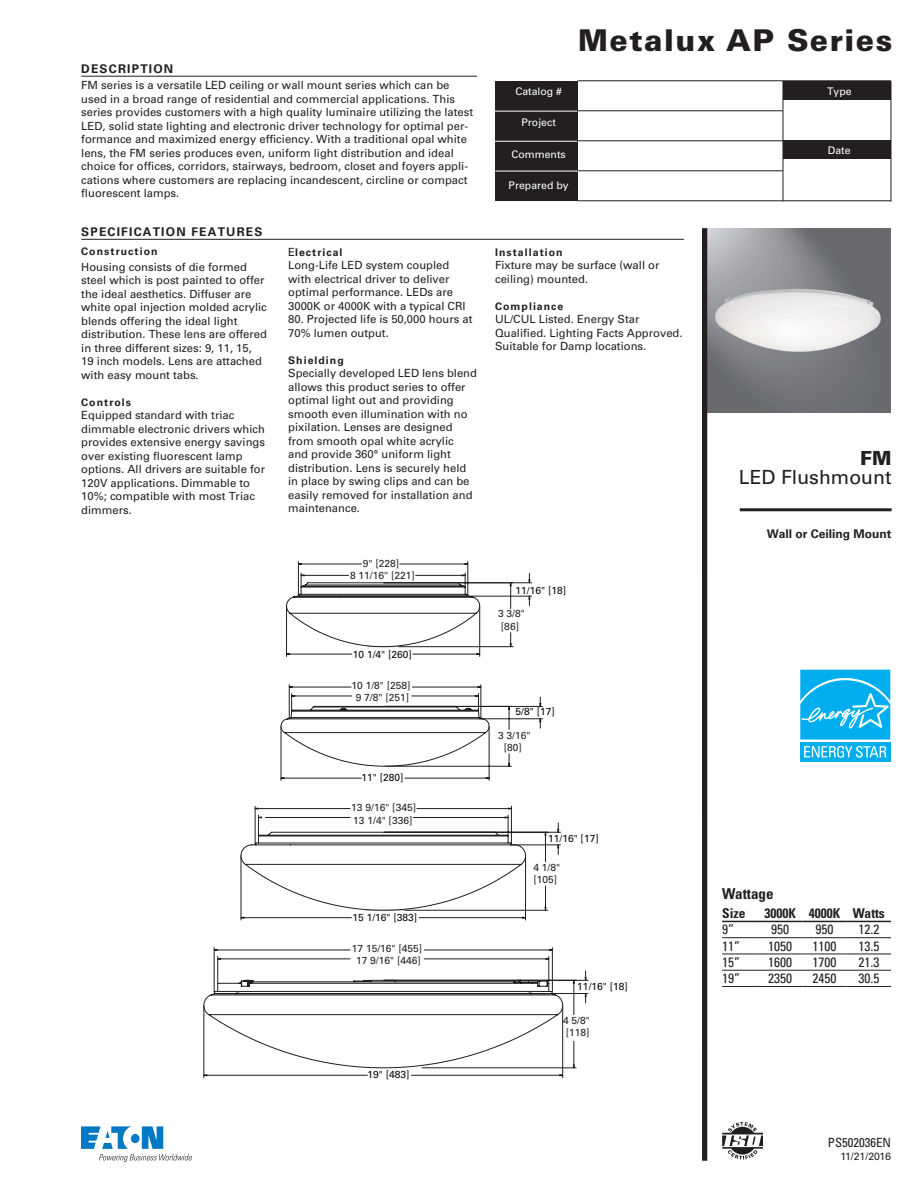
<style>
.page{position:relative;width:918px;height:1188px;background:#fff}
.page>*{position:absolute;margin:0;border:0;box-sizing:border-box;transform-origin:0 0}
.t1{font:900 30px "Univers LT Std";letter-spacing:.05em;color:#231f20}
.t2{font:19.5px "Univers LT Std";color:#231f20}
.t3{font:900 19.5px "Univers LT Std";color:#231f20}
.t4{font:700 condensed 15px "Univers LT Std";color:#231f20}
.t5{font:condensed 13.5px "Univers LT Std";color:#231f20}
.t6{font:700 condensed 13.5px "Univers LT Std";color:#231f20}
.t7{font:condensed 12.75px "Univers LT Std";color:#231f20}
.t8{font:700 12px "Univers LT Std";letter-spacing:.1em;color:#231f20}
.t9{font:700 12px "Univers LT Std";color:#231f20}
.t10{font:11.25px/13.5px "Univers LT Std";color:#231f20}
.t11{font:700 10.5px "Univers LT Std";letter-spacing:.1em;color:#231f20}
.t12{font:10.5px "Univers LT Std";color:#fff}
.t13{font:10.5px "Univers LT Std";letter-spacing:-.015em;color:#231f20}
.t14{font:10.2px/12.3px "Univers LT Std";color:#201d1e}
.t15{font:10.2px "Univers LT Std";color:#040503}
.s1{font-weight:400;font-size:11.25px}
</style>
<div class="page">
<hr style="left:81px;top:239px;width:603px;height:1px;background:#231f20">
<img style="left:707px;top:228px;width:184px;height:185px">
<div style="left:702px;top:228px;width:5px;height:933px;background:#231f20"></div>
<svg style="left:800px;top:669px;width:91px;height:1px"></svg>
<svg style="left:800px;top:670px;width:91px;height:92px;background:#2bbbf1"></svg>
<svg style="left:81px;top:1126px;width:111px;height:36px"></svg>
<hr style="left:578px;top:80px;width:313px;height:1px;background:#231f20">
<hr style="left:578px;top:110px;width:205px;height:1px;background:#231f20">
<hr style="left:578px;top:140px;width:205px;height:1px;background:#231f20">
<hr style="left:578px;top:170px;width:205px;height:1px;background:#231f20">
<hr style="left:578px;top:200px;width:313px;height:1px;background:#231f20">
<div style="left:495px;top:81px;width:83px;height:120px;background:#231f20"></div>
<div style="left:784px;top:81px;width:107px;height:19px;background:#231f20"></div>
<div style="left:783px;top:140px;width:108px;height:19px;background:#231f20"></div>
<hr style="left:783px;top:81px;width:1px;height:120px;background:#231f20">
<hr style="left:891px;top:81px;width:1px;height:121px;background:#231f20">
<hr style="left:495px;top:111px;width:82px;height:1px;background:#fff">
<hr style="left:495px;top:141px;width:82px;height:1px;background:#fff">
<hr style="left:495px;top:171px;width:83px;height:1px;background:#fff">
<hr style="left:740px;top:508px;width:152px;height:3px;background:#231f20">
<hr style="left:722px;top:921px;width:36px;height:1px;background:#231f20">
<hr style="left:758px;top:921px;width:44px;height:1px;background:#231f20">
<hr style="left:802px;top:921px;width:45px;height:1px;background:#231f20">
<hr style="left:847px;top:921px;width:44px;height:1px;background:#231f20">
<hr style="left:722px;top:937px;width:36px;height:1px;background:#231f20">
<hr style="left:758px;top:937px;width:44px;height:1px;background:#231f20">
<hr style="left:802px;top:937px;width:45px;height:1px;background:#231f20">
<hr style="left:847px;top:937px;width:44px;height:1px;background:#231f20">
<hr style="left:722px;top:954px;width:36px;height:1px;background:#231f20">
<hr style="left:758px;top:954px;width:44px;height:1px;background:#231f20">
<hr style="left:802px;top:954px;width:45px;height:1px;background:#231f20">
<hr style="left:847px;top:954px;width:44px;height:1px;background:#231f20">
<hr style="left:722px;top:970px;width:36px;height:1px;background:#231f20">
<hr style="left:758px;top:970px;width:44px;height:1px;background:#231f20">
<hr style="left:802px;top:970px;width:45px;height:1px;background:#231f20">
<hr style="left:847px;top:970px;width:44px;height:1px;background:#231f20">
<hr style="left:722px;top:986px;width:36px;height:1px;background:#231f20">
<hr style="left:758px;top:986px;width:44px;height:1px;background:#231f20">
<hr style="left:802px;top:986px;width:45px;height:1px;background:#231f20">
<hr style="left:847px;top:986px;width:44px;height:1px;background:#231f20">
<hr style="left:204px;top:1006px;width:1px;height:72px;background:#201d1e">
<hr style="left:562px;top:1006px;width:1px;height:72px;background:#201d1e">
<hr style="left:422px;top:1068px;width:154px;height:1px;background:#201d1e">
<hr style="left:384px;top:980px;width:204px;height:1px;background:#201d1e">
<hr style="left:551px;top:993px;width:37px;height:1px;background:#201d1e">
<hr style="left:298px;top:562px;width:1px;height:32px;background:#201d1e">
<hr style="left:468px;top:562px;width:1px;height:32px;background:#201d1e">
<svg style="left:204px;top:947px;width:359px;height:129px"></svg>
<svg style="left:214px;top:564px;width:372px;height:504px"></svg>
<svg style="left:203px;top:957px;width:360px;height:111px"></svg>
<svg style="left:286px;top:573px;width:194px;height:74px"></svg>
<svg style="left:281px;top:694px;width:208px;height:72px"></svg>
<svg style="left:241px;top:815px;width:285px;height:95px"></svg>
<hr style="left:81px;top:76px;width:396px;height:1px;background:#231f20">
<svg style="left:722px;top:1122px;width:41px;height:38px"></svg>
<p class="t8" style="left:81px;top:62px;width:94px">DESCRIPTION</p>
<p class="t10" style="left:81px;top:78px;width:393px">FM series is a versatile LED ceiling or wall mount series which can be used in a broad range of residential and commercial applications. This series provides customers with a high quality luminaire utilizing the latest LED, solid state lighting and electronic driver technology for optimal per&shy;formance and maximized energy efficiency. With a traditional opal white lens, the FM series produces even, uniform light distribution and ideal choice for offices, corridors, stairways, bedroom, closet and foyers appli&shy;cations where customers are replacing incandescent, circline or compact fluorescent lamps.</p>
<p class="t8" style="left:81px;top:225px;width:183px">SPECIFICATION FEATURES</p>
<p class="t11" style="left:81px;top:245px;width:78px">Construction</p>
<p class="t10" style="left:81px;top:260px;width:187px">Housing consists of die formed steel which is post painted to offer the ideal aesthetics. Diffuser are white opal injection molded acrylic blends offering the ideal light distribution. These lens are offered in three different sizes: 9, 11, 15, 19 inch models. Lens are attached with easy mount tabs.</p>
<p class="t11" style="left:81px;top:396px;width:51px">Controls</p>
<p class="t10" style="left:81px;top:409px;width:185px">Equipped standard with triac dimmable electronic drivers which provides extensive energy savings over existing fluorescent lamp options. All drivers are suitable for<br>120V applications. Dimmable to<br>10%; compatible with most Triac dimmers.</p>
<p class="t11" style="left:288px;top:246px;width:56px"><span class="s1">E</span>lectrical</p>
<p class="t10" style="left:288px;top:258px;width:179px">Long-Life LED system coupled with electrical driver to deliver optimal performance. LEDs are<br>3000K or 4000K with a typical CRI</p>
<p class="t10" style="left:288px;top:312px;width:186px">80. Projected life is 50,000 hours at<br>70% lumen output.</p>
<p class="t11" style="left:288px;top:354px;width:57px">Shielding</p>
<p class="t10" style="left:288px;top:366px;width:190px">Specially developed LED lens blend allows this product series to offer optimal light out and providing smooth even illumination with no pixilation. Lenses are designed from smooth opal white acrylic<br>and provide 360° uniform light distribution. Lens is securely held in place by swing clips and can be easily removed for installation and maintenance.</p>
<p class="t14" style="left:363px;top:557px;width:38px">9" [228]</p>
<p class="t14" style="left:350px;top:569px;width:66px">8 11/16" [221]</p>
<p class="t15" style="left:353px;top:648px;width:61px">10 1/4" [260]</p>
<p class="t14" style="left:351px;top:679px;width:61px">10 1/8" [258]</p>
<p class="t14" style="left:356px;top:691px;width:55px">9 7/8" [251]</p>
<p class="t15" style="left:361px;top:772px;width:44px">11" [280]</p>
<p class="t14" style="left:351px;top:802px;width:66px">13 9/16" [345]</p>
<p class="t14" style="left:353px;top:814px;width:61px">13 1/4" [336]</p>
<p class="t15" style="left:353px;top:912px;width:66px">15 1/16" [383]</p>
<p class="t14" style="left:352px;top:942px;width:72px">17 15/16" [455]</p>
<p class="t14" style="left:356px;top:954px;width:66px">17 9/16" [446]</p>
<p class="t15" style="left:367px;top:1068px;width:44px">19" [483]</p>
<h1 class="t1" style="left:578px;top:21px;width:316px">Metalux AP Series</h1>
<p class="t12" style="left:515px;top:85px;width:48px">Catalog #</p>
<p class="t12" style="left:521px;top:116px;width:36px">Project</p>
<p class="t12" style="left:512px;top:148px;width:56px">Comments</p>
<p class="t12" style="left:509px;top:179px;width:62px">Prepared by</p>
<p class="t12" style="left:827px;top:85px;width:26px">Type</p>
<p class="t12" style="left:828px;top:144px;width:24px">Date</p>
<p class="t11" style="left:495px;top:246px;width:69px">Installation</p>
<p class="t10" style="left:495px;top:258px;width:166px">Fixture may be surface (wall or ceiling) mounted.</p>
<p class="t11" style="left:495px;top:300px;width:70px">Compliance</p>
<p class="t10" style="left:495px;top:312px;width:189px">UL/CUL Listed. Energy Star<br>Qualified. Lighting Facts Approved.<br>Suitable for Damp locations.</p>
<p class="t15" style="left:516px;top:584px;width:52px">11/16" [18]</p>
<p class="t14" style="left:498px;top:608px;width:28px">3 3/8" [86]</p>
<p class="t15" style="left:516px;top:706px;width:41px">5/8" [17]</p>
<p class="t14" style="left:498px;top:729px;width:34px;text-align:center">3 3/16" [80]</p>
<p class="t15" style="left:548px;top:832px;width:52px">11/16" [17]</p>
<p class="t14" style="left:533px;top:862px;width:28px">4 1/8" [105]</p>
<p class="t15" style="left:577px;top:981px;width:52px">11/16" [18]</p>
<p class="t14" style="left:563px;top:1014px;width:28px">4 5/8" [118]</p>
<h2 class="t3" style="left:860px;top:446px;width:33px">FM</h2>
<h2 class="t2" style="left:739px;top:466px;width:154px">LED Flushmount</h2>
<p class="t9" style="left:767px;top:527px;width:126px">Wall or Ceiling Mount</p>
<h3 class="t4" style="left:722px;top:885px;width:53px">Wattage</h3>
<p class="t6" style="left:722px;top:905px;width:25px">Size</p>
<p class="t6" style="left:765px;top:905px;width:122px">3000K 4000K Watts</p>
<p class="t5" style="left:722px;top:921px;width:13px">9”</p>
<p class="t5" style="left:771px;top:921px;width:19px">950</p>
<p class="t5" style="left:816px;top:921px;width:19px">950</p>
<p class="t5" style="left:858px;top:921px;width:22px">12.2</p>
<p class="t5" style="left:722px;top:937px;width:19px">11”</p>
<p class="t5" style="left:768px;top:937px;width:25px">1050</p>
<p class="t5" style="left:813px;top:937px;width:25px">1100</p>
<p class="t5" style="left:858px;top:937px;width:22px">13.5</p>
<p class="t5" style="left:722px;top:954px;width:19px">15”</p>
<p class="t5" style="left:768px;top:954px;width:25px">1600</p>
<p class="t5" style="left:813px;top:954px;width:25px">1700</p>
<p class="t5" style="left:858px;top:954px;width:22px">21.3</p>
<p class="t5" style="left:722px;top:970px;width:19px">19”</p>
<p class="t5" style="left:768px;top:970px;width:25px">2350</p>
<p class="t5" style="left:813px;top:970px;width:25px">2450</p>
<p class="t5" style="left:858px;top:970px;width:22px">30.5</p>
<p class="t7" style="left:828px;top:1134px;width:65px">PS502036EN</p>
<p class="t13" style="left:841px;top:1150px;width:52px">11/21/2016</p>
</div>
